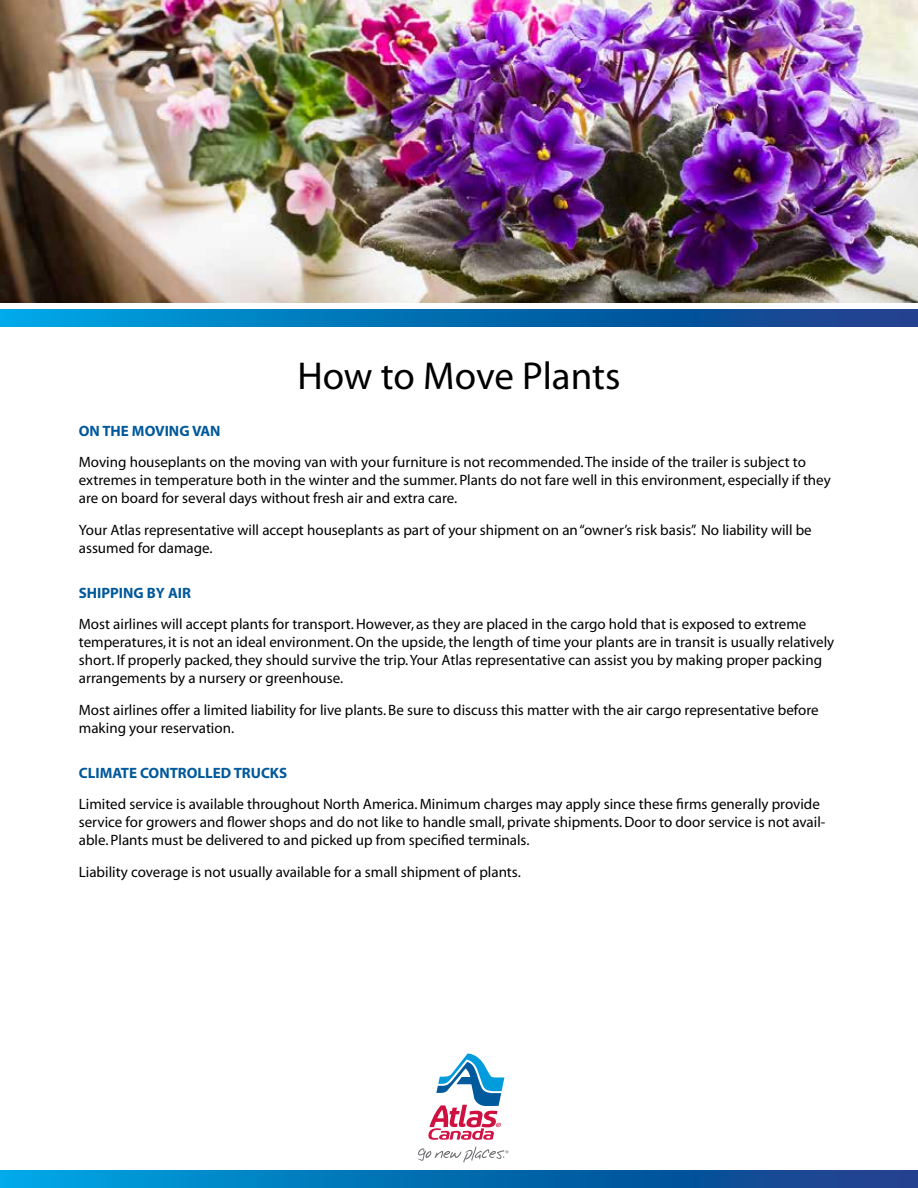
<style>
.page{position:relative;width:918px;height:1188px;background:#fff}
.page>*{position:absolute;margin:0;border:0;box-sizing:border-box;transform-origin:0 0}
.t1{font:39px "Myriad Pro";letter-spacing:-.005em;color:#000}
.t2{font:15px/18px "Myriad";color:#000}
.t3{font:700 15px "Myriad";color:#00599b}
</style>
<div class="page">
<svg style="left:0;top:1170px;width:918px;height:18px"></svg>
<img style="left:0;top:0;width:918px;height:302px">
<svg style="left:0;top:309px;width:918px;height:18px"></svg>
<svg style="left:428px;top:1054px;width:76px;height:86px"></svg>
<svg style="left:417px;top:1146px;width:91px;height:17px"></svg>
<h1 class="t1" style="left:297px;top:352px;width:325px">How to Move Plants</h1>
<p class="t3" style="left:79px;top:423px;width:143px">ON THE MOVING VAN</p>
<p class="t2" style="left:79px;top:454px;width:754px">Moving houseplants on the moving van with your furniture is not recommended. The inside of the trailer is subject to extremes in temperature both in the winter and the summer. Plants do not fare well in this environment, especially if they are on board for several days without fresh air and extra care.</p>
<p class="t2" style="left:79px;top:521px;width:734px">Your Atlas representative will accept houseplants as part of your shipment on an “owner’s risk basis”. No liability will be assumed for damage.</p>
<p class="t3" style="left:79px;top:585px;width:114px">SHIPPING BY AIR</p>
<p class="t2" style="left:79px;top:616px;width:757px">Most airlines will accept plants for transport. However, as they are placed in the cargo hold that is exposed to extreme temperatures, it is not an ideal environment. On the upside, the length of time your plants are in transit is usually relatively short. If properly packed, they should survive the trip. Your Atlas representative can assist you by making proper packing arrangements by a nursery or greenhouse.</p>
<p class="t2" style="left:79px;top:701px;width:741px">Most airlines offer a limited liability for live plants. Be sure to discuss this matter with the air cargo representative before making your reservation.</p>
<p class="t3" style="left:79px;top:765px;width:210px">CLIMATE CONTROLLED TRUCKS</p>
<p class="t2" style="left:79px;top:796px;width:748px">Limited service is available throughout North America. Minimum charges may apply since these firms generally provide service for growers and flower shops and do not like to handle small, private shipments. Door to door service is not avail&shy;able. Plants must be delivered to and picked up from specified terminals.</p>
<p class="t2" style="left:79px;top:863px;width:443px">Liability coverage is not usually available for a small shipment of plants.</p>
</div>
